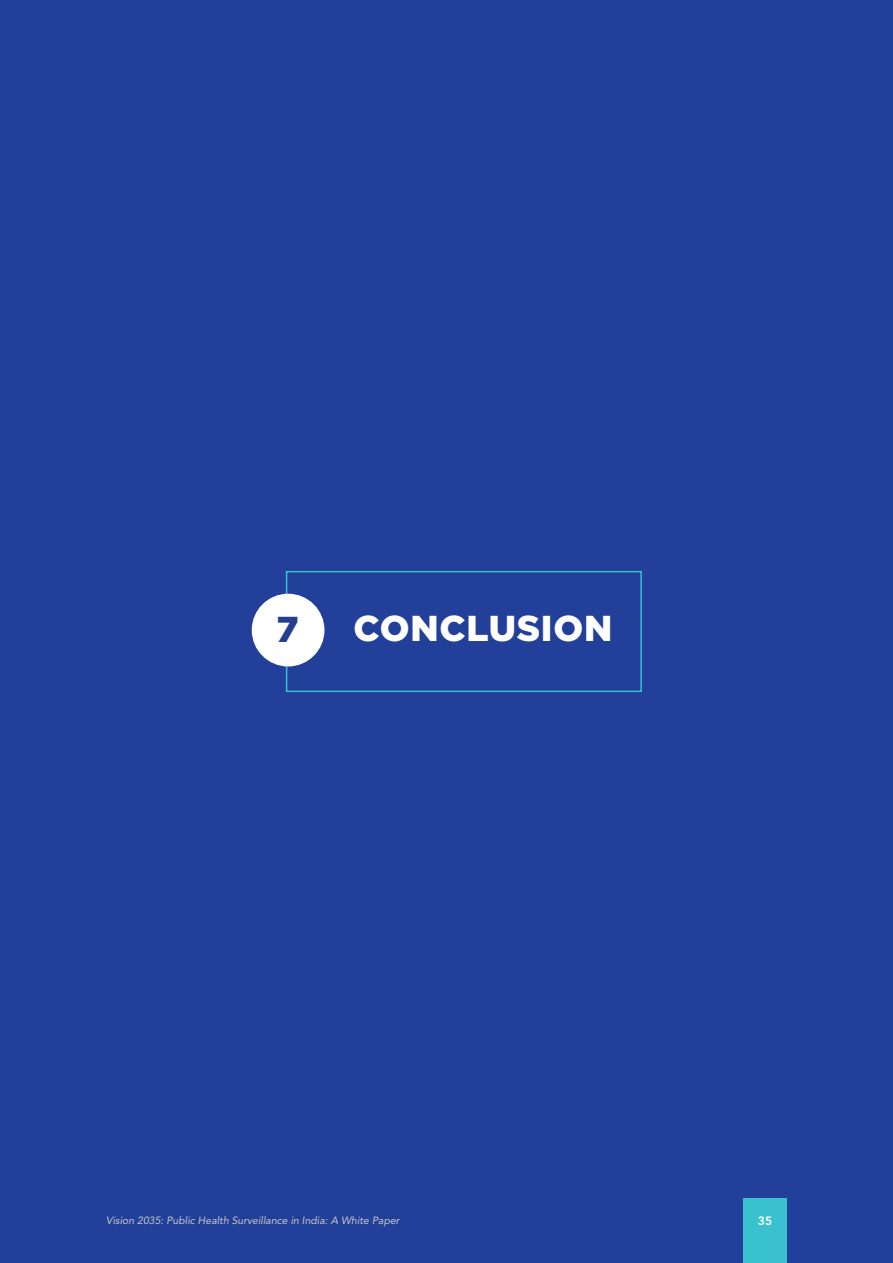
<style>
.page{position:relative;width:893px;height:1263px;background:#223f99}
.page>*{position:absolute;margin:0;border:0;box-sizing:border-box;transform-origin:0 0}
.t1{font:900 36px "Gotham";letter-spacing:.02em;color:#fff}
.t2{font:900 36px "Gotham";color:#253f8e}
.t3{font:800 12px "Avenir LT Std";color:#fff}
.t4{font:italic 10.5px "Avenir LT Std";color:#c7c8ca}
</style>
<div class="page">
<div style="left:286px;top:571px;width:356px;height:121px;border:2px solid #39c1cf"></div>
<div style="left:252px;top:594px;width:72px;height:72px;background:#fff;border-radius:50%"></div>
<div style="left:743px;top:1199px;width:44px;height:64px;background:#39c1cf"></div>
<h1 class="t2" style="left:276px;top:604px;width:24px">7</h1>
<h1 class="t1" style="left:354px;top:603px;width:260px">CONCLUSION</h1>
<p class="t4" style="left:106px;top:1214px;width:295px">Vision 2035: Public Health Surveillance in India: A White Paper</p>
<p class="t3" style="left:758px;top:1214px;width:16px">35</p>
</div>
